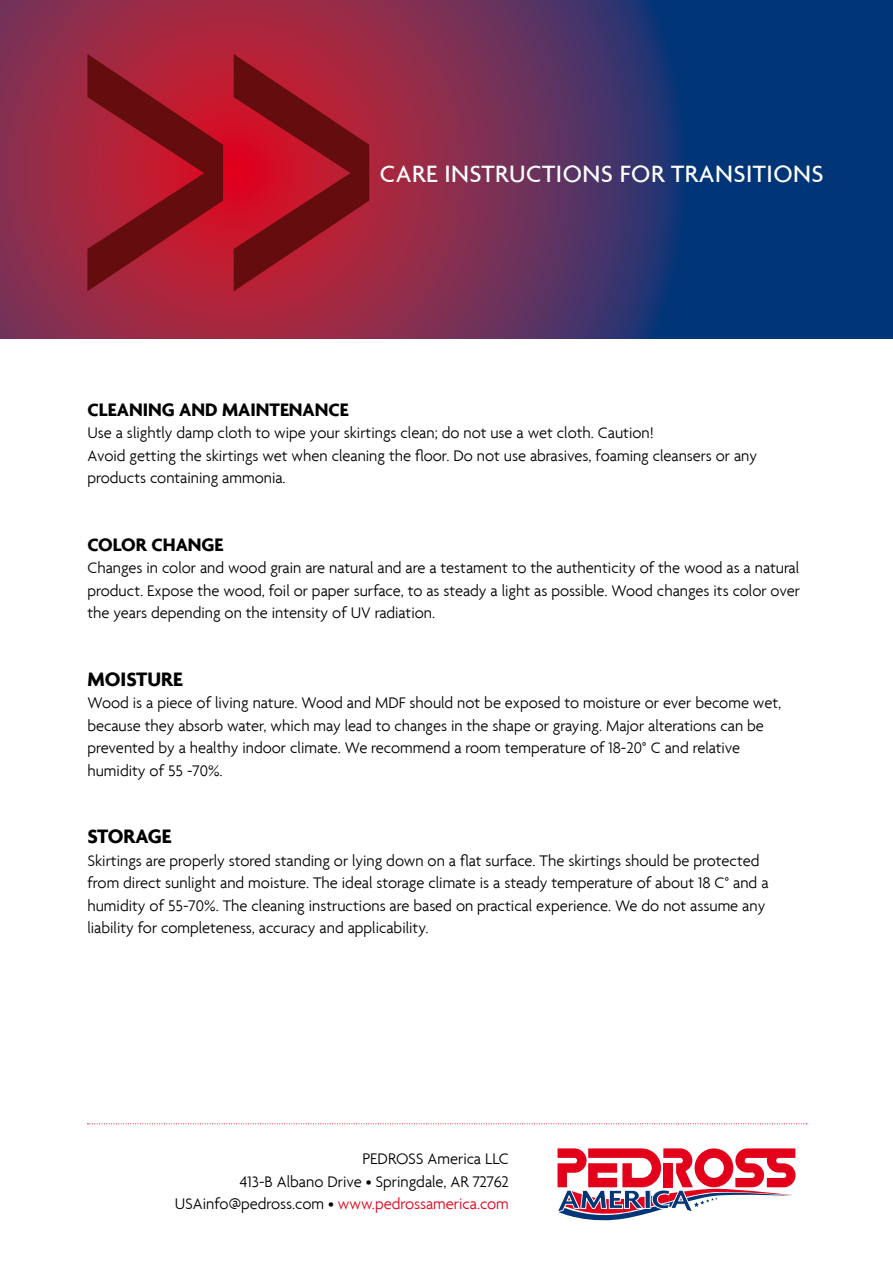
<style>
.page{position:relative;width:893px;height:1263px;background:#fff}
.page>*{position:absolute;margin:0;border:0;box-sizing:border-box;transform-origin:0 0}
.t1{font:500 25.5px "Agenda";letter-spacing:.02em;color:#fff}
.t2{font:700 21px "Agenda";color:#000}
.t3{font:700 19.5px "Agenda";color:#000}
.t4{font:300 16.5px/22.5px "Agenda";color:#000}
.s1{color:#e2001a}
</style>
<div class="page">
<svg style="left:0;top:0;width:893px;height:339px;background:#53305f"></svg>
<svg style="left:87px;top:54px;width:136px;height:237px;background:#9b1928"></svg>
<svg style="left:234px;top:54px;width:135px;height:237px;background:#9f1625"></svg>
<svg style="left:87px;top:1123px;width:720px;height:1px"></svg>
<svg style="left:557px;top:1148px;width:239px;height:73px"></svg>
<div style="left:645px;top:1190px;width:5px;height:18px;background:#003578"></div>
<div style="left:645px;top:1190px;width:6px;height:19px;border:1px solid #fff"></div>
<h1 class="t1" style="left:380px;top:158px;width:445px">CARE INSTRUCTIONS FOR TRANSITIONS</h1>
<p class="t3" style="left:87px;top:398px;width:263px">CLEANING AND MAINTENANCE</p>
<p class="t4" style="left:87px;top:421px;width:671px">Use a slightly damp cloth to wipe your skirtings clean; do not use a wet cloth. Caution!<br>Avoid getting the skirtings wet when cleaning the floor. Do not use abrasives, foaming cleansers or any products containing ammonia.</p>
<p class="t3" style="left:87px;top:533px;width:138px">COLOR CHANGE</p>
<p class="t4" style="left:87px;top:556px;width:714px;text-align:justify">Changes in color and wood grain are natural and are a testament to the authenticity of the wood as a natural product. Expose the wood, foil or paper surface, to as steady a light as possible. Wood changes its color over the years depending on the intensity of UV radiation.</p>
<p class="t2" style="left:87px;top:666px;width:97px">MOISTURE</p>
<p class="t4" style="left:87px;top:691px;width:695px">Wood is a piece of living nature. Wood and MDF should not be exposed to moisture or ever become wet, because they absorb water, which may lead to changes in the shape or graying. Major alterations can be prevented by a healthy indoor climate. We recommend a room temperature of 18-20° C and relative humidity of 55 -70%.</p>
<p class="t2" style="left:87px;top:824px;width:86px">STORAGE</p>
<p class="t4" style="left:87px;top:849px;width:683px">Skirtings are properly stored standing or lying down on a flat surface. The skirtings should be protected from direct sunlight and moisture. The ideal storage climate is a steady temperature of about 18 C° and a humidity of 55-70%. The cleaning instructions are based on practical experience. We do not assume any liability for completeness, accuracy and applicability.</p>
<p class="t4" style="left:175px;top:1147px;width:336px;text-align:right">PEDROSS America LLC<br>413-B Albano Drive • Springdale, AR 72762<br>USAinfo@pedross.com • <span class="s1">www.pedrossamerica.com</span></p>
</div>
